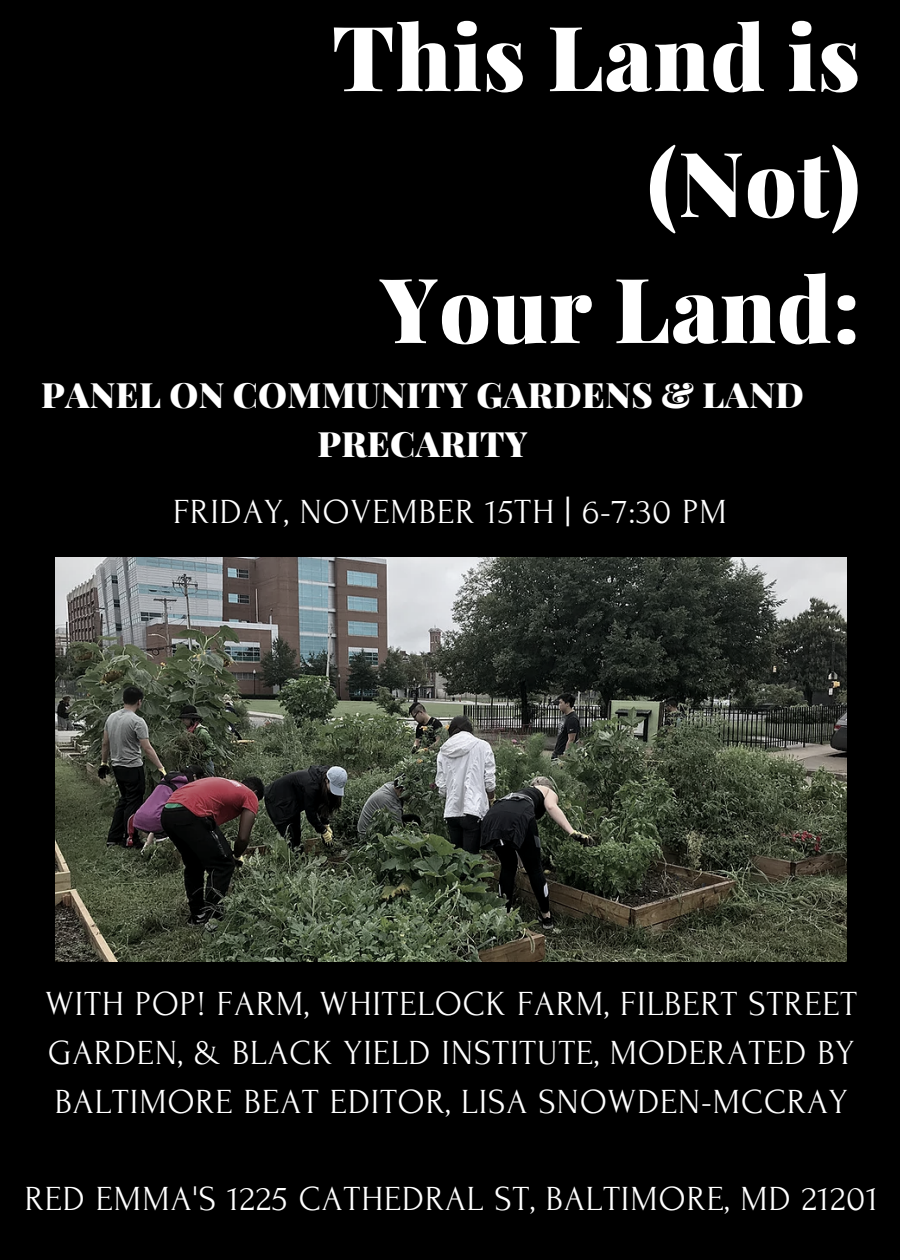
<style>
.page{position:relative;width:900px;height:1260px;background:#000}
.page>*{position:absolute;margin:0;border:0;box-sizing:border-box;transform-origin:0 0}
.t1{font:900 90px/126px "Playfair Display";letter-spacing:.01em;color:#fff;text-align:right}
.t2{font:35.25px/48.8px "Forum";letter-spacing:.03em;color:#fff;text-align:justify}
.t3{font:900 35px/49px "Playfair Display";letter-spacing:.01em;color:#fff;text-align:center}
</style>
<div class="page">
<img style="left:56px;top:558px;width:791px;height:403px">
<h1 class="t1" style="left:332px;top:-9px;width:530px">This Land is (Not)<br>Your Land:</h1>
<p class="t3" style="left:41px;top:369px;width:764px">PANEL ON COMMUNITY GARDENS &amp; LAND<br>PRECARITY</p>
<p class="t2" style="left:173px;top:488px;width:555px">FRIDAY, NOVEMBER 15TH | 6-7:30 PM</p>
<p class="t2" style="left:45px;top:980px;width:813px">WITH POP! FARM, WHITELOCK FARM, FILBERT STREET GARDEN, &amp; BLACK YIELD INSTITUTE, MODERATED BY BALTIMORE BEAT EDITOR, LISA SNOWDEN-MCCRAY</p>
<p class="t2" style="left:25px;top:1175px;width:855px">RED EMMA'S 1225 CATHEDRAL ST, BALTIMORE, MD 21201</p>
</div>
